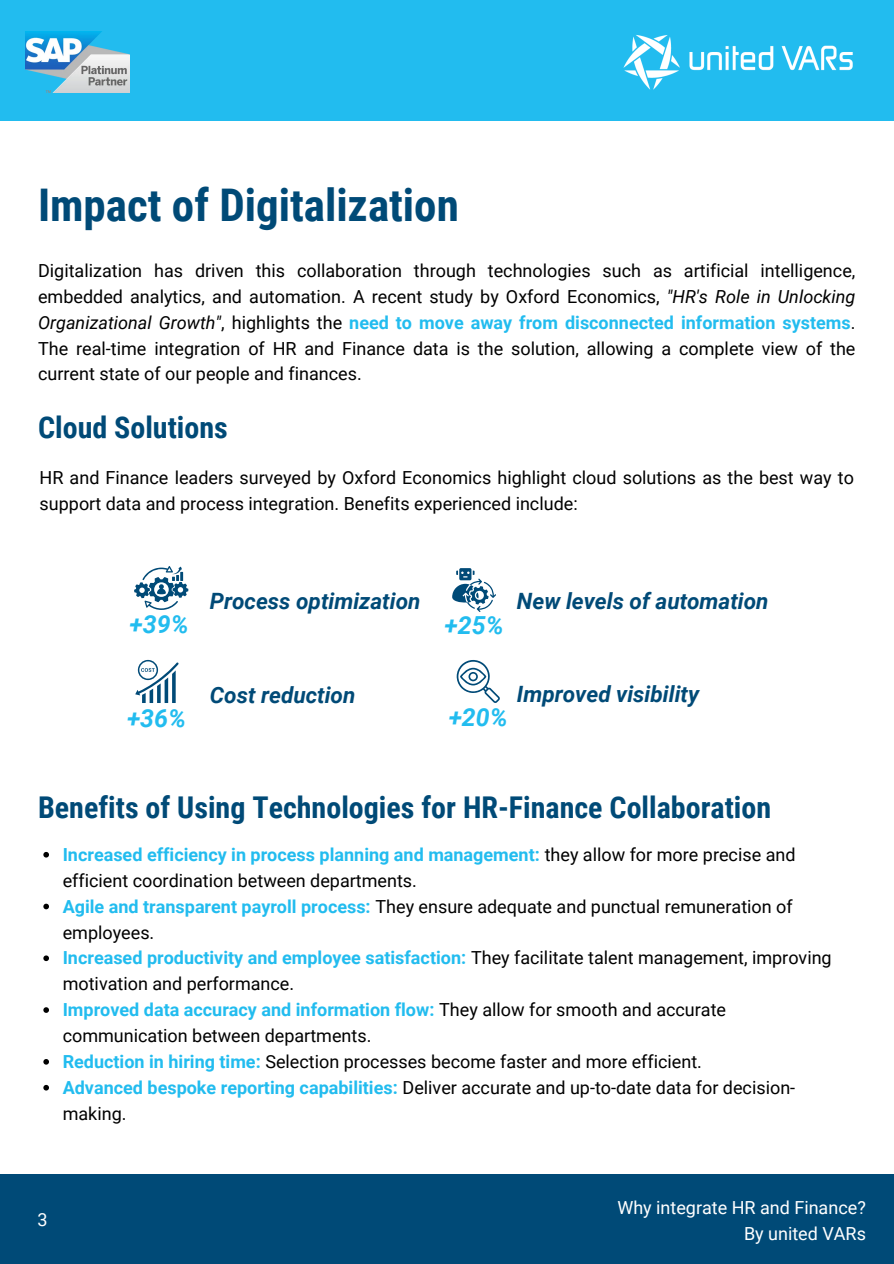
<style>
.page{position:relative;width:894px;height:1264px;background:#fff}
.page>*{position:absolute;margin:0;border:0;box-sizing:border-box;transform-origin:0 0}
.t1{font:700 45px "Roboto Condensed";color:#004a77}
.t2{font:700 30px "Roboto Condensed";color:#004a77}
.t3{font:italic 700 24.9px "Roboto";color:#22bcef}
.t4{font:italic 700 22.5px "Roboto";color:#004a77}
.t5{font:18px/25.8px "Roboto";color:#000}
.t6{font:18px "Roboto";color:#fff}
.s1{font-style:italic}
.s2{font-weight:700;color:#22bcef}
</style>
<div class="page">
<div style="left:0;top:0;width:893px;height:121px;background:#22bcef"></div>
<img style="left:623px;top:34px;width:230px;height:56px">
<img style="left:26px;top:32px;width:103px;height:61px">
<div style="left:0;top:1175px;width:892px;height:88px;background:#004a77"></div>
<svg style="left:134px;top:566px;width:54px;height:43px"></svg>
<svg style="left:135px;top:660px;width:44px;height:43px"></svg>
<svg style="left:452px;top:568px;width:43px;height:43px"></svg>
<svg style="left:456px;top:660px;width:43px;height:43px"></svg>
<svg style="left:43px;top:852px;width:6px;height:5px"></svg>
<svg style="left:43px;top:903px;width:6px;height:6px"></svg>
<svg style="left:43px;top:955px;width:6px;height:6px"></svg>
<svg style="left:43px;top:1007px;width:6px;height:5px"></svg>
<svg style="left:43px;top:1059px;width:6px;height:5px"></svg>
<svg style="left:43px;top:1084px;width:6px;height:6px"></svg>
<p class="t1" style="left:38px;top:179px;width:422px">Impact of Digitalization</p>
<p class="t5" style="left:38px;top:258px;width:818px;text-align:justify">Digitalization has driven this collaboration through technologies such as artificial intelligence, embedded analytics, and automation. A recent study by Oxford Economics, <span class="s1">"HR's Role in Unlocking Organizational Growth"</span>, highlights the <span class="s2">need to move away from disconnected information systems</span>.<br>The real-time integration of HR and Finance data is the solution, allowing a complete view of the current state of our people and finances.</p>
<p class="t2" style="left:38px;top:410px;width:191px">Cloud Solutions</p>
<p class="t5" style="left:40px;top:464px;width:815px">HR and Finance leaders surveyed by Oxford Economics highlight cloud solutions as the best way to support data and process integration. Benefits experienced include:</p>
<p class="t3" style="left:129px;top:609px;width:61px">+39%</p>
<p class="t3" style="left:127px;top:703px;width:61px">+36%</p>
<p class="t4" style="left:210px;top:588px;width:212px">Process optimization</p>
<p class="t4" style="left:210px;top:682px;width:147px">Cost reduction</p>
<p class="t3" style="left:444px;top:611px;width:61px">+25%</p>
<p class="t4" style="left:516px;top:588px;width:253px">New levels of automation</p>
<h2 class="t3" style="left:448px;top:702px;width:61px">+20%</h2>
<p class="t4" style="left:516px;top:681px;width:184px">Improved visibility</p>
<p class="t2" style="left:38px;top:789px;width:734px">Benefits of Using Technologies for HR-Finance Collaboration</p>
<p class="t5" style="left:63px;top:841px;width:734px"><span class="s2">Increased efficiency in process planning and management:</span> they allow for more precise and efficient coordination between departments.</p>
<p class="t5" style="left:63px;top:893px;width:731px"><span class="s2">Agile and transparent payroll process:</span> They ensure adequate and punctual remuneration of employees.</p>
<p class="t5" style="left:63px;top:945px;width:770px"><span class="s2">Increased productivity and employee satisfaction:</span> They facilitate talent management, improving motivation and performance.</p>
<p class="t5" style="left:63px;top:997px;width:664px"><span class="s2">Improved data accuracy and information flow:</span> They allow for smooth and accurate communication between departments.</p>
<p class="t5" style="left:63px;top:1048px;width:640px"><span class="s2">Reduction in hiring time:</span> Selection processes become faster and more efficient.</p>
<p class="t5" style="left:63px;top:1074px;width:733px"><span class="s2">Advanced bespoke reporting capabilities:</span> Deliver accurate and up-to-date data for decision&shy;making.</p>
<p class="t6" style="left:37px;top:1209px;width:12px">3</p>
<h1 class="t6" style="left:719px;top:1196px;width:149px">Nombre del eBook</h1>
<p class="t6" style="left:745px;top:1222px;width:123px">By united VARs</p>
<h2 class="t6" style="left:617px;top:1197px;width:250px">Why integrate HR and Finance?</h2>
</div>
